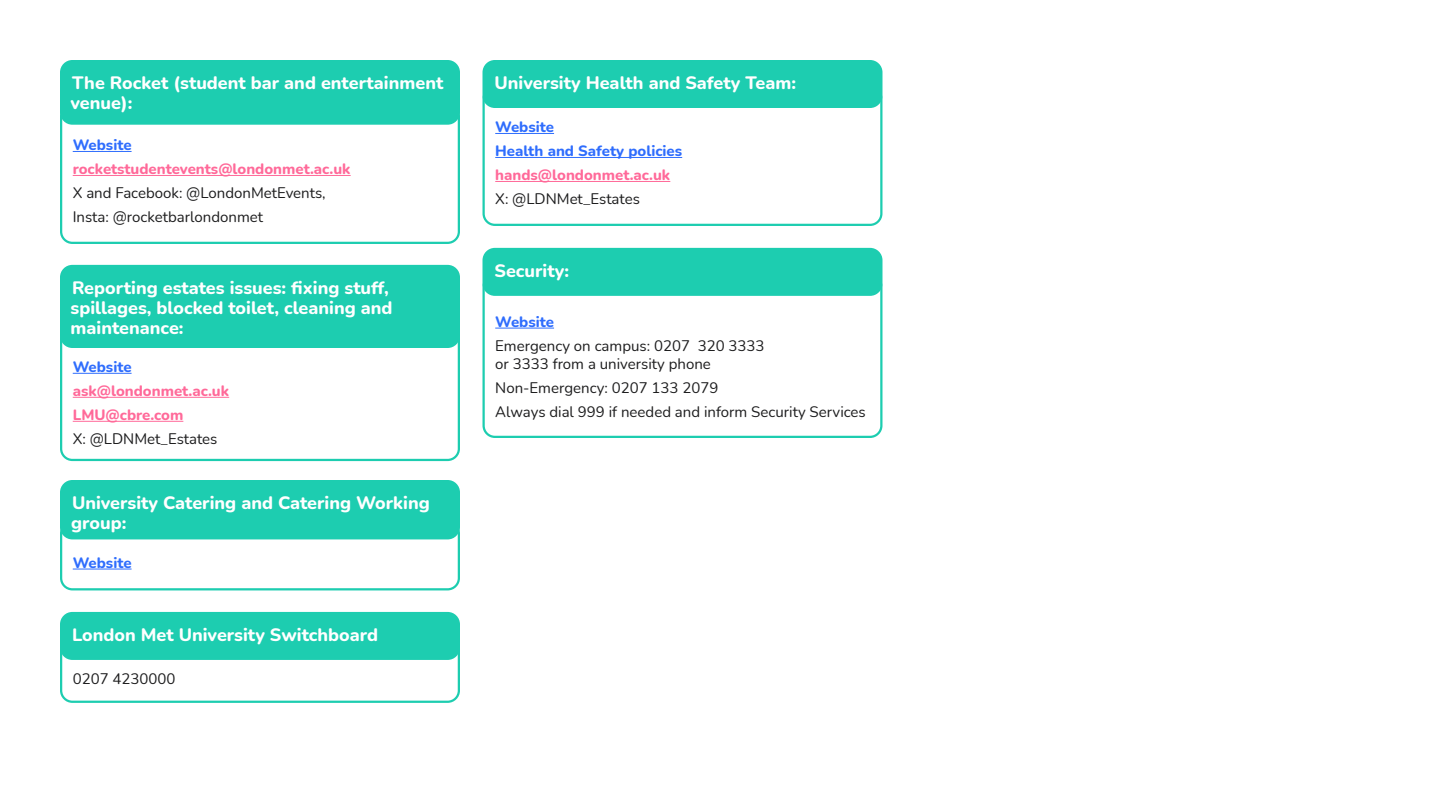
<style>
.page{position:relative;width:1440px;height:810px;background:#fff}
.page>*{position:absolute;margin:0;border:0;box-sizing:border-box;transform-origin:0 0}
.t1{font:800 18px/20.2px "Nunito";color:#fff}
.t2{font:15px/24px "Nunito";color:#1c1c1d}
.t3{font:800 15px/24px "Nunito";color:#ff6999}
.t4{font:800 15px/24px "Nunito";color:#2f6dfd}
</style>
<div class="page">
<hr style="left:73px;top:151px;width:59px;height:1px;background:#2f6dfd">
<hr style="left:73px;top:175px;width:278px;height:1px;background:#ff6999">
<div style="left:60px;top:104px;width:400px;height:140px;border:2px solid #1dcdb0;border-radius:11px"></div>
<div style="left:61px;top:61px;width:398px;height:63px;background:#1dcdb0;border-radius:11px"></div>
<div style="left:60px;top:60px;width:400px;height:65px;border:2px solid #1dcdb0;border-radius:11px"></div>
<div style="left:60px;top:638px;width:400px;height:65px;border:2px solid #1dcdb0;border-radius:11px"></div>
<hr style="left:73px;top:373px;width:59px;height:1px;background:#2f6dfd">
<hr style="left:73px;top:397px;width:156px;height:1px;background:#ff6999">
<hr style="left:73px;top:421px;width:110px;height:1px;background:#ff6999">
<div style="left:60px;top:326px;width:400px;height:135px;border:2px solid #1dcdb0;border-radius:11px"></div>
<hr style="left:73px;top:569px;width:59px;height:1px;background:#2f6dfd">
<div style="left:60px;top:521px;width:400px;height:69px;border:2px solid #1dcdb0;border-radius:11px"></div>
<hr style="left:495px;top:133px;width:59px;height:1px;background:#2f6dfd">
<hr style="left:495px;top:157px;width:187px;height:1px;background:#2f6dfd">
<hr style="left:495px;top:181px;width:175px;height:1px;background:#ff6999">
<div style="left:482px;top:86px;width:400px;height:140px;border:2px solid #1dcdb0;border-radius:11px"></div>
<hr style="left:495px;top:328px;width:59px;height:1px;background:#2f6dfd">
<div style="left:482px;top:274px;width:400px;height:164px;border:2px solid #1dcdb0;border-radius:11px"></div>
<div style="left:61px;top:613px;width:398px;height:46px;background:#1dcdb0;border-radius:11px"></div>
<div style="left:60px;top:612px;width:400px;height:48px;border:2px solid #1dcdb0;border-radius:11px"></div>
<div style="left:61px;top:266px;width:398px;height:81px;background:#1dcdb0;border-radius:11px"></div>
<div style="left:60px;top:265px;width:400px;height:83px;border:2px solid #1dcdb0;border-radius:11px"></div>
<div style="left:61px;top:481px;width:398px;height:57px;background:#1dcdb0;border-radius:11px"></div>
<div style="left:60px;top:480px;width:400px;height:59px;border:2px solid #1dcdb0;border-radius:11px"></div>
<div style="left:484px;top:61px;width:397px;height:46px;background:#1dcdb0;border-radius:11px"></div>
<div style="left:482px;top:60px;width:400px;height:48px;border:2px solid #1dcdb0;border-radius:11px"></div>
<div style="left:484px;top:249px;width:397px;height:46px;background:#1dcdb0;border-radius:11px"></div>
<div style="left:482px;top:248px;width:400px;height:48px;border:2px solid #1dcdb0;border-radius:11px"></div>
<p class="t1" style="left:71px;top:72px;width:374px">The Rocket (student bar and entertainment venue):</p>
<p class="t4" style="left:73px;top:132px;width:60px">Website</p>
<p class="t3" style="left:73px;top:156px;width:279px">rocketstudentevents@londonmet.ac.uk</p>
<p class="t2" style="left:73px;top:180px;width:254px">X and Facebook: @LondonMetEvents,<br>Insta: @rocketbarlondonmet</p>
<p class="t1" style="left:71px;top:276px;width:324px">Reporting estates issues: fixing stuff, spillages, blocked toilet, cleaning and maintenance:</p>
<p class="t4" style="left:73px;top:354px;width:60px">Website</p>
<p class="t3" style="left:73px;top:378px;width:158px">ask@londonmet.ac.uk<br>LMU@cbre.com</p>
<p class="t2" style="left:73px;top:426px;width:146px">X: @LDNMet_Estates</p>
<p class="t1" style="left:71px;top:492px;width:360px">University Catering and Catering Working group:</p>
<p class="t4" style="left:73px;top:550px;width:60px">Website</p>
<p class="t1" style="left:72px;top:624px;width:308px">London Met University Switchboard</p>
<p class="t2" style="left:73px;top:666px;width:104px">0207 4230000</p>
<p class="t1" style="left:494px;top:72px;width:303px">University Health and Safety Team:</p>
<p class="t4" style="left:495px;top:114px;width:188px">Website<br>Health and Safety policies</p>
<p class="t3" style="left:495px;top:162px;width:177px">hands@londonmet.ac.uk</p>
<p class="t2" style="left:495px;top:186px;width:146px">X: @LDNMet_Estates</p>
<p class="t1" style="left:494px;top:259px;width:76px">Security:</p>
<p class="t4" style="left:495px;top:309px;width:60px">Website</p>
<p class="t2" style="left:495px;top:336px;width:271px;line-height:18px">Emergency on campus: 0207 320 3333 or 3333 from a university phone</p>
<p class="t2" style="left:495px;top:375px;width:372px">Non-Emergency: 0207 133 2079<br>Always dial 999 if needed and inform Security Services</p>
</div>
